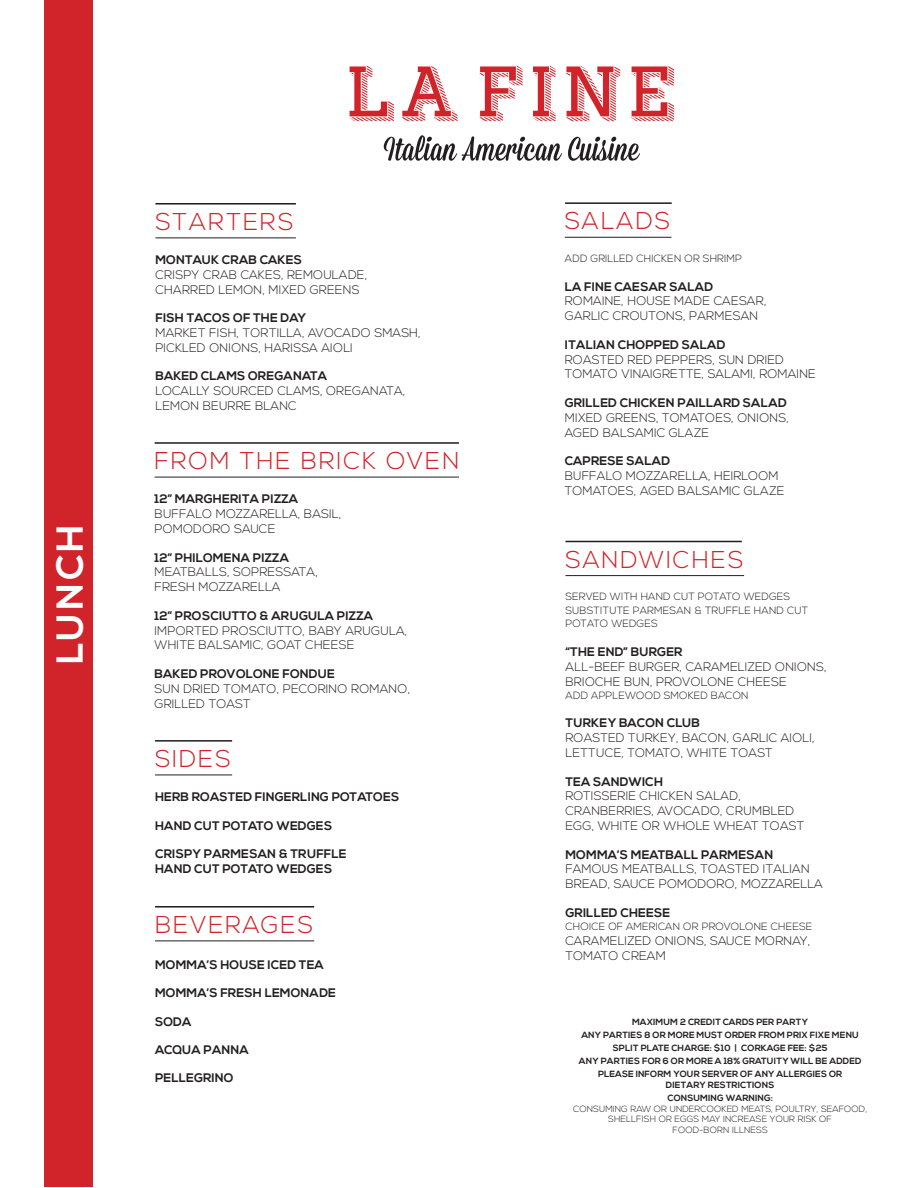
<style>
.page{position:relative;width:918px;height:1188px;background:#fff}
.page>*{position:absolute;margin:0;border:0;box-sizing:border-box;transform-origin:0 0}
.t1{font:700 37.5px "Nexa";letter-spacing:.075em;color:#fff}
.t2{font:300 24.3px "Nexa";letter-spacing:.075em;color:#d1232a}
.t3{font:300 12.45px/14.9px "Nexa";letter-spacing:.01em;color:#231f20}
.t4{font:700 12.45px "Nexa";letter-spacing:.01em;color:#231f20}
.t5{font:300 10.5px "Nexa";letter-spacing:.01em;color:#231f20}
.t6{font:700 9px "Nexa";letter-spacing:.01em;color:#231f20}
.t7{font:300 9px "Nexa";letter-spacing:.01em;color:#231f20}
</style>
<div class="page">
<div style="left:45px;top:1px;width:48px;height:1186px;background:#d1232a"></div>
<hr style="left:155px;top:203px;width:141px;height:2px;background:#231f20">
<hr style="left:155px;top:442px;width:304px;height:2px;background:#231f20">
<hr style="left:155px;top:237px;width:141px;height:1px;background:#231f20">
<hr style="left:155px;top:477px;width:304px;height:1px;background:#231f20">
<hr style="left:565px;top:202px;width:107px;height:2px;background:#231f20">
<hr style="left:565px;top:237px;width:107px;height:1px;background:#231f20">
<hr style="left:565px;top:541px;width:177px;height:1px;background:#231f20">
<hr style="left:565px;top:575px;width:179px;height:1px;background:#231f20">
<svg style="left:349px;top:65px;width:45px;height:56px"></svg>
<svg style="left:401px;top:66px;width:57px;height:55px"></svg>
<svg style="left:479px;top:65px;width:44px;height:56px"></svg>
<svg style="left:532px;top:66px;width:24px;height:55px"></svg>
<svg style="left:566px;top:65px;width:54px;height:56px"></svg>
<svg style="left:631px;top:66px;width:43px;height:55px"></svg>
<svg style="left:384px;top:135px;width:178px;height:26px"></svg>
<svg style="left:568px;top:137px;width:72px;height:24px"></svg>
<hr style="left:155px;top:740px;width:77px;height:2px;background:#231f20">
<hr style="left:155px;top:775px;width:77px;height:1px;background:#231f20">
<hr style="left:155px;top:906px;width:159px;height:2px;background:#231f20">
<hr style="left:155px;top:940px;width:159px;height:1px;background:#231f20">
<p class="t1" style="left:48px;top:664px;width:141px;rotate:-90deg">LUNCH</p>
<p class="t2" style="left:155px;top:208px;width:140px">STARTERS</p>
<p class="t4" style="left:155px;top:253px;width:148px">MONTAUK CRAB CAKES</p>
<p class="t3" style="left:155px;top:268px;width:213px">CRISPY CRAB CAKES, REMOULADE,</p>
<p class="t3" style="left:155px;top:283px;width:206px">CHARRED LEMON, MIXED GREENS</p>
<p class="t4" style="left:155px;top:311px;width:152px">FISH TACOS OF THE DAY</p>
<p class="t3" style="left:155px;top:326px;width:267px">MARKET FISH, TORTILLA, AVOCADO SMASH,</p>
<p class="t3" style="left:155px;top:341px;width:199px">PICKLED ONIONS, HARISSA AIOLI</p>
<p class="t4" style="left:155px;top:369px;width:173px">BAKED CLAMS OREGANATA</p>
<p class="t3" style="left:155px;top:384px;width:251px">LOCALLY SOURCED CLAMS, OREGANATA,</p>
<p class="t3" style="left:155px;top:399px;width:143px">LEMON BEURRE BLANC</p>
<p class="t2" style="left:155px;top:447px;width:306px">FROM THE BRICK OVEN</p>
<p class="t4" style="left:155px;top:492px;width:145px">12” MARGHERITA PIZZA</p>
<p class="t3" style="left:155px;top:507px;width:188px">BUFFALO MOZZARELLA, BASIL,</p>
<p class="t3" style="left:155px;top:522px;width:122px">POMODORO SAUCE</p>
<p class="t4" style="left:155px;top:550px;width:136px">12” PHILOMENA PIZZA</p>
<p class="t3" style="left:155px;top:565px;width:165px">MEATBALLS, SOPRESSATA,</p>
<p class="t3" style="left:155px;top:580px;width:127px">FRESH MOZZARELLA</p>
<p class="t4" style="left:155px;top:608px;width:220px">12” PROSCIUTTO &amp; ARUGULA PIZZA</p>
<p class="t3" style="left:155px;top:623px;width:254px">IMPORTED PROSCIUTTO, BABY ARUGULA,</p>
<p class="t3" style="left:155px;top:638px;width:201px">WHITE BALSAMIC, GOAT CHEESE</p>
<p class="t4" style="left:155px;top:666px;width:182px">BAKED PROVOLONE FONDUE</p>
<p class="t3" style="left:155px;top:682px;width:257px">SUN DRIED TOMATO, PECORINO ROMANO,<br>GRILLED TOAST</p>
<p class="t2" style="left:155px;top:745px;width:77px">SIDES</p>
<p class="t4" style="left:155px;top:790px;width:246px">HERB ROASTED FINGERLING POTATOES</p>
<p class="t4" style="left:155px;top:818px;width:179px">HAND CUT POTATO WEDGES</p>
<p class="t4" style="left:155px;top:847px;width:193px">CRISPY PARMESAN &amp; TRUFFLE</p>
<p class="t4" style="left:155px;top:861px;width:179px">HAND CUT POTATO WEDGES</p>
<p class="t2" style="left:155px;top:911px;width:160px">BEVERAGES</p>
<p class="t4" style="left:155px;top:957px;width:170px">MOMMA S’ HOUSE ICED TEA</p>
<p class="t4" style="left:155px;top:986px;width:182px">MOMMA S’ FRESH LEMONADE</p>
<p class="t4" style="left:155px;top:1014px;width:38px">SODA</p>
<p class="t4" style="left:155px;top:1042px;width:95px">ACQUA PANNA</p>
<p class="t4" style="left:155px;top:1071px;width:80px">PELLEGRINO</p>
<p class="t2" style="left:565px;top:207px;width:107px">SALADS</p>
<p class="t5" style="left:565px;top:253px;width:179px">ADD GRILLED CHICKEN OR SHRIMP</p>
<p class="t4" style="left:565px;top:279px;width:150px">LA FINE CAESAR SALAD</p>
<p class="t3" style="left:565px;top:294px;width:203px">ROMAINE, HOUSE MADE CAESAR,</p>
<p class="t3" style="left:565px;top:309px;width:195px">GARLIC CROUTONS, PARMESAN</p>
<p class="t4" style="left:565px;top:337px;width:162px">ITALIAN CHOPPED SALAD</p>
<p class="t3" style="left:565px;top:352px;width:221px">ROASTED RED PEPPERS, SUN DRIED</p>
<p class="t3" style="left:565px;top:367px;width:253px">TOMATO VINAIGRETTE, SALAMI, ROMAINE</p>
<p class="t4" style="left:565px;top:395px;width:224px">GRILLED CHICKEN PAILLARD SALAD</p>
<p class="t3" style="left:565px;top:411px;width:226px">MIXED GREENS, TOMATOES, ONIONS,</p>
<p class="t3" style="left:565px;top:425px;width:146px">AGED BALSAMIC GLAZE</p>
<p class="t4" style="left:565px;top:453px;width:107px">CAPRESE SALAD</p>
<p class="t3" style="left:565px;top:469px;width:215px">BUFFALO MOZZARELLA, HEIRLOOM</p>
<p class="t3" style="left:565px;top:484px;width:221px">TOMATOES, AGED BALSAMIC GLAZE</p>
<p class="t2" style="left:565px;top:546px;width:180px">SANDWICHES</p>
<p class="t5" style="left:565px;top:591px;width:226px">SERVED WITH HAND CUT POTATO WEDGES</p>
<p class="t5" style="left:565px;top:604px;width:244px">SUBSTITUTE PARMESAN &amp; TRUFFLE HAND CUT</p>
<p class="t5" style="left:565px;top:618px;width:94px">POTATO WEDGES</p>
<p class="t4" style="left:565px;top:644px;width:119px">“THE END” BURGER</p>
<p class="t3" style="left:565px;top:660px;width:263px">ALL-BEEF BURGER, CARAMELIZED ONIONS,</p>
<p class="t3" style="left:565px;top:674px;width:223px">BRIOCHE BUN, PROVOLONE CHEESE</p>
<p class="t5" style="left:565px;top:689px;width:185px">ADD APPLEWOOD SMOKED BACON</p>
<p class="t4" style="left:565px;top:716px;width:136px">TURKEY BACON CLUB</p>
<p class="t3" style="left:565px;top:731px;width:251px">ROASTED TURKEY, BACON, GARLIC AIOLI,</p>
<p class="t3" style="left:565px;top:746px;width:209px">LETTUCE, TOMATO, WHITE TOAST</p>
<p class="t4" style="left:565px;top:774px;width:99px">TEA SANDWICH</p>
<p class="t3" style="left:565px;top:789px;width:177px">ROTISSERIE CHICKEN SALAD,</p>
<p class="t3" style="left:565px;top:804px;width:230px">CRANBERRIES, AVOCADO, CRUMBLED</p>
<p class="t3" style="left:565px;top:819px;width:240px">EGG, WHITE OR WHOLE WHEAT TOAST</p>
<p class="t4" style="left:565px;top:847px;width:209px">MOMMA S’ MEATBALL PARMESAN</p>
<p class="t3" style="left:565px;top:862px;width:246px">FAMOUS MEATBALLS, TOASTED ITALIAN</p>
<p class="t3" style="left:565px;top:877px;width:259px">BREAD, SAUCE POMODORO, MOZZARELLA</p>
<p class="t4" style="left:565px;top:905px;width:106px">GRILLED CHEESE</p>
<p class="t5" style="left:565px;top:921px;width:248px">CHOICE OF AMERICAN OR PROVOLONE CHEESE</p>
<p class="t3" style="left:565px;top:934px;width:246px">CARAMELIZED ONIONS, SAUCE MORNAY,</p>
<p class="t3" style="left:565px;top:949px;width:102px">TOMATO CREAM</p>
<p class="t6" style="left:632px;top:1017px;width:178px">MAXIMUM 2 CREDIT CARDS PER PARTY</p>
<p class="t6" style="left:613px;top:1043px;width:216px">SPLIT PLATE CHARGE: $10 | CORKAGE FEE: $25</p>
<p class="t6" style="left:581px;top:1030px;width:279px">ANY PARTIES 8 OR MORE MUST ORDER FROM PRIX FIXE MENU</p>
<p class="t6" style="left:598px;top:1069px;width:246px">PLEASE INFORM YOUR SERVER OF ANY ALLERGIES OR</p>
<p class="t6" style="left:666px;top:1080px;width:110px">DIETARY RESTRICTIONS</p>
<p class="t6" style="left:579px;top:1056px;width:284px">ANY PARTIES FOR 6 OR MORE A 18% GRATUITY WILL BE ADDED</p>
<p class="t6" style="left:667px;top:1093px;width:107px">CONSUMING WARNING:</p>
<p class="t7" style="left:573px;top:1103px;width:296px">CONSUMING RAW OR UNDERCOOKED MEATS, POULTRY, SEAFOOD,</p>
<p class="t7" style="left:608px;top:1114px;width:225px">SHELLFISH OR EGGS MAY INCREASE YOUR RISK OF</p>
<p class="t7" style="left:672px;top:1125px;width:97px">FOOD-BORN ILLNESS</p>
</div>
